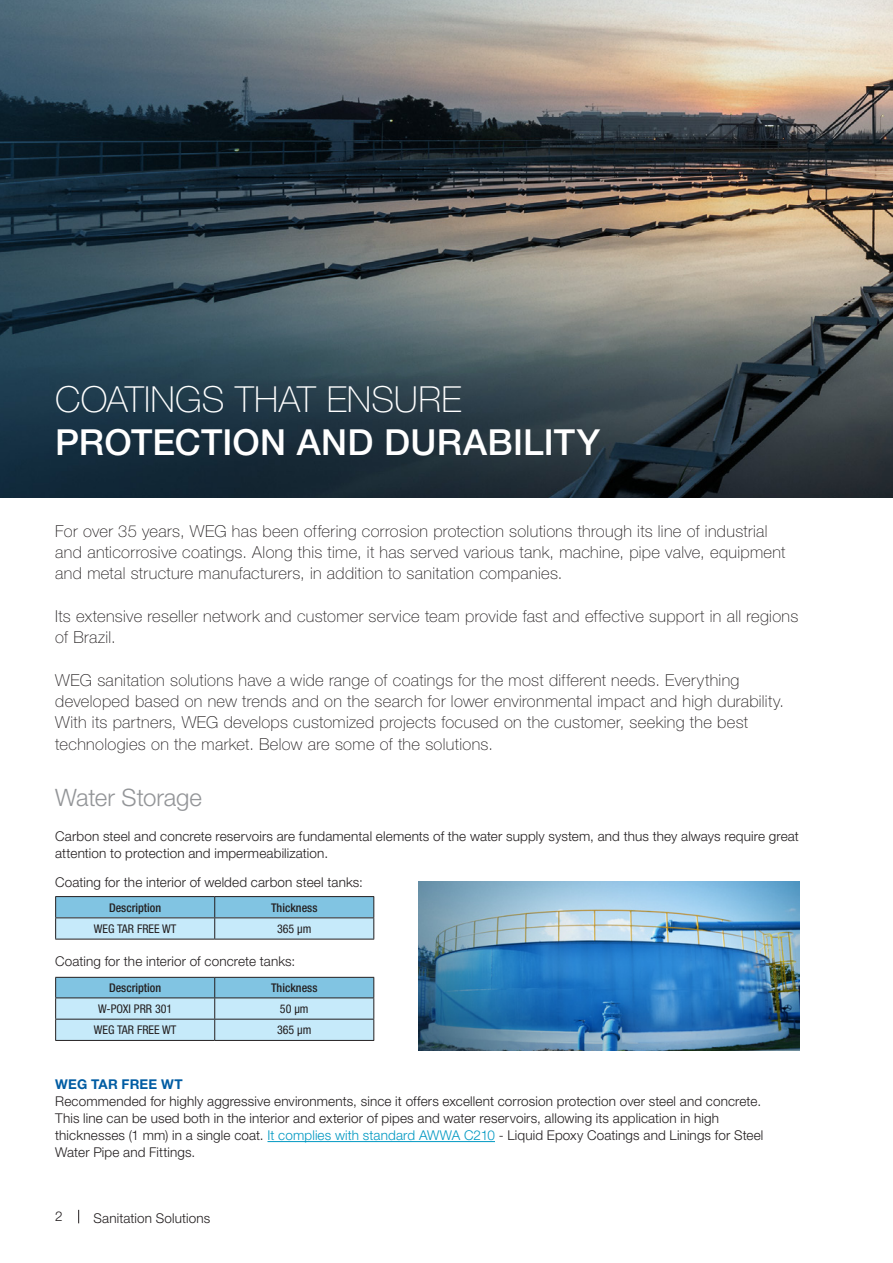
<style>
.page{position:relative;width:893px;height:1263px;background:#fff}
.page>*{position:absolute;margin:0;border:0;box-sizing:border-box;transform-origin:0 0}
._4-TITULO{font:500 36px/43.2px "Helvetica Neue LT Pro";letter-spacing:.005em;color:#fff}
._1-TITULO{font:300 24px "Helvetica Neue LT Pro";letter-spacing:-.005em;color:#939598}
.INTRODUÇÃO{font:100 16.5px/21.3px "Helvetica Neue LT Pro";letter-spacing:.02em;color:#231f20}
._0-TEXTO{font:300 13.5px/17px "Helvetica Neue LT Pro";letter-spacing:.01em;color:#231f20}
._2-TITULO{font:700 13.5px "Helvetica Neue LT Pro";letter-spacing:.015em;color:#015ca3}
._9-CORPO_TABELA{font:condensed 12px "Helvetica Neue LT Pro";color:#231f20}
._8-CABEÇALHO_TABELA{font:500 condensed 12px "Helvetica Neue LT Pro";color:#231f20}
.s1{font-weight:100}
.s2{color:#0098c2}
</style>
<div class="page">
<svg style="left:78px;top:1210px;width:1px;height:13px"></svg>
<img style="left:0;top:0;width:893px;height:497px">
<hr style="left:267px;top:1141px;width:228px;height:1px;background:#0098c2">
<img style="left:418px;top:882px;width:381px;height:168px">
<svg style="left:55px;top:896px;width:319px;height:43px;background:#9bcbe1"></svg>
<hr style="left:55px;top:939px;width:160px;height:1px;background:#231f20">
<hr style="left:215px;top:939px;width:159px;height:1px;background:#231f20">
<hr style="left:215px;top:1040px;width:159px;height:1px;background:#231f20">
<svg style="left:55px;top:977px;width:319px;height:63px;background:#a8d4e7"></svg>
<hr style="left:55px;top:1019px;width:160px;height:1px;background:#231f20">
<hr style="left:55px;top:1040px;width:160px;height:1px;background:#231f20">
<p class="_4-TITULO" style="left:55px;top:377px;width:546px"><span class="s1">COATINGS THAT ENSURE<br></span>PROTECTION AND DURABILITY</p>
<p class="INTRODUÇÃO" style="left:55px;top:520px;width:732px">For over 35 years, WEG has been offering corrosion protection solutions through its line of industrial and anticorrosive coatings. Along this time, it has served various tank, machine, pipe valve, equipment and metal structure manufacturers, in addition to sanitation companies.</p>
<p class="INTRODUÇÃO" style="left:55px;top:605px;width:745px">Its extensive reseller network and customer service team provide fast and effective support in all regions of Brazil.</p>
<p class="INTRODUÇÃO" style="left:55px;top:669px;width:730px">WEG sanitation solutions have a wide range of coatings for the most different needs. Everything developed based on new trends and on the search for lower environmental impact and high durability.</p>
<p class="INTRODUÇÃO" style="left:55px;top:712px;width:694px">With its partners, WEG develops customized projects focused on the customer, seeking the best technologies on the market. Below are some of the solutions.</p>
<p class="_1-TITULO" style="left:55px;top:783px;width:148px">Water Storage</p>
<p class="_0-TEXTO" style="left:55px;top:827px;width:745px">Carbon steel and concrete reservoirs are fundamental elements of the water supply system, and thus they always require great attention to protection and impermeabilization.</p>
<p class="_0-TEXTO" style="left:55px;top:873px;width:309px">Coating for the interior of welded carbon steel tanks:</p>
<p class="_8-CABEÇALHO_TABELA" style="left:109px;top:900px;width:54px">Description</p>
<p class="_8-CABEÇALHO_TABELA" style="left:271px;top:900px;width:48px">Thickness</p>
<p class="_9-CORPO_TABELA" style="left:94px;top:921px;width:84px">WEG TAR FREE WT</p>
<p class="_9-CORPO_TABELA" style="left:277px;top:921px;width:36px">365 µm</p>
<p class="_0-TEXTO" style="left:55px;top:953px;width:241px">Coating for the interior of concrete tanks:</p>
<p class="_8-CABEÇALHO_TABELA" style="left:109px;top:980px;width:54px">Description</p>
<p class="_8-CABEÇALHO_TABELA" style="left:271px;top:980px;width:48px">Thickness</p>
<p class="_9-CORPO_TABELA" style="left:98px;top:1001px;width:76px">W-POXI PRR 301</p>
<p class="_9-CORPO_TABELA" style="left:280px;top:1001px;width:30px">50 µm</p>
<p class="_9-CORPO_TABELA" style="left:94px;top:1023px;width:84px">WEG TAR FREE WT</p>
<p class="_9-CORPO_TABELA" style="left:277px;top:1023px;width:36px">365 µm</p>
<p class="_2-TITULO" style="left:55px;top:1076px;width:129px">WEG TAR FREE WT</p>
<p class="_0-TEXTO" style="left:55px;top:1093px;width:710px">Recommended for highly aggressive environments, since it offers excellent corrosion protection over steel and concrete.<br>This line can be used both in the interior and exterior of pipes and water reservoirs, allowing its application in high thicknesses (1 mm) in a single coat. <span class="s2">It complies with standard AWWA C210</span> - Liquid Epoxy Coatings and Linings for Steel Water Pipe and Fittings.</p>
<p class="_0-TEXTO" style="left:55px;top:1208px;width:9px">2</p>
<p class="_0-TEXTO" style="left:94px;top:1210px;width:118px">Sanitation Solutions</p>
</div>
